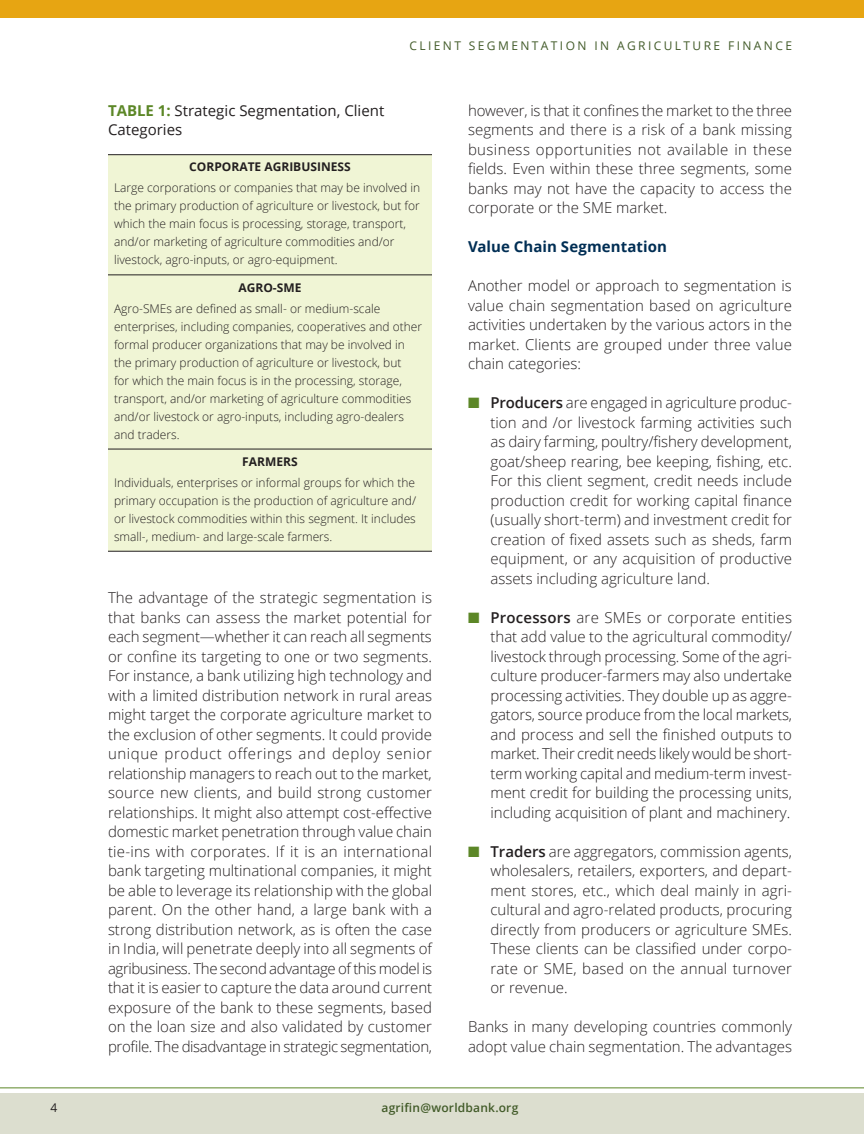
<style>
.page{position:relative;width:864px;height:1134px;background:#fff}
.page>*{position:absolute;margin:0;border:0;box-sizing:border-box;transform-origin:0 0}
.body{font:300 15px/19.5px "Open Sans";color:#231f20;text-align:justify}
.t1{font:15px/19.5px "Open Sans";color:#231f20}
.subhead{font:700 15px "Open Sans";letter-spacing:.005em;color:#002e54}
.table_body{font:300 12px/18px "Open Sans";color:#231f20}
.t2{font:12px "Open Sans";letter-spacing:.2em;color:#425b29}
.table_heading{font:700 12px "Open Sans";color:#231f20}
.t3{font:600 12px "Open Sans";letter-spacing:.015em;color:#425b29}
.t4{font:12px "Open Sans";color:#231f20}
.s1{font-weight:700;color:#5c8727}
.s2{color:#5c8727}
.s3{font-weight:600}
</style>
<div class="page">
<div style="left:0;top:1094px;width:864px;height:40px;background:#dcdecf"></div>
<hr style="left:0;top:1088px;width:864px;height:1px;background:#5c8727">
<div style="left:0;top:0;width:864px;height:18px;background:#e7a512"></div>
<div style="left:108px;top:155px;width:324px;height:396px;background:#f0f5d5"></div>
<hr style="left:108px;top:275px;width:324px;height:1px;background:#231f20">
<hr style="left:108px;top:449px;width:324px;height:1px;background:#231f20">
<hr style="left:108px;top:154px;width:324px;height:1px;background:#231f20">
<hr style="left:108px;top:551px;width:324px;height:1px;background:#231f20">
<p class="t2" style="left:410px;top:37px;width:384px">CLIENT SEGMENTATION IN AGRICULTURE FINANCE</p>
<p class="t1" style="left:108px;top:100px;width:278px"><span class="s1">TABLE 1:</span> Strategic Segmentation, Client<br>Categories</p>
<p class="table_heading" style="left:189px;top:159px;width:163px">CORPORATE AGRIBUSINESS</p>
<p class="table_body" style="left:114px;top:179px;width:308px">Large corporations or companies that may be involved in the primary production of agriculture or livestock, but for which the main focus is processing, storage, transport, and/or marketing of agriculture commodities and/or livestock, agro-inputs, or agro-equipment.</p>
<p class="table_heading" style="left:239px;top:279px;width:64px">AGRO-SME</p>
<p class="table_body" style="left:114px;top:299px;width:310px">Agro-SMEs are defined as small- or medium-scale enterprises, including companies, cooperatives and other formal producer organizations that may be involved in the primary production of agriculture or livestock, but<br>for which the main focus is in the processing, storage, transport, and/or marketing of agriculture commodities and/or livestock or agro-inputs, including agro-dealers and traders.</p>
<p class="table_heading" style="left:242px;top:453px;width:57px">FARMERS</p>
<p class="table_body" style="left:114px;top:473px;width:304px;text-align:justify">Individuals, enterprises or informal groups for which the primary occupation is the production of agriculture and/ or livestock commodities within this segment. It includes small-, medium- and large-scale farmers.</p>
<p class="body" style="left:108px;top:587px;width:326px">The advantage of the strategic segmentation is that banks can assess the market potential for each segment—whether it can reach all segments or confine its targeting to one or two segments.<br>For instance, a bank utilizing high technology and with a limited distribution network in rural areas might target the corporate agriculture market to the exclusion of other segments. It could provide unique product offerings and deploy senior relationship managers to reach out to the market, source new clients, and build strong customer relationships. It might also attempt cost-effective domestic market penetration through value chain tie-ins with corporates. If it is an international bank targeting multinational companies, it might be able to leverage its relationship with the global parent. On the other hand, a large bank with a strong distribution network, as is often the case in India, will penetrate deeply into all segments of agribusiness. The second advantage of this model is that it is easier to capture the data around current exposure of the bank to these segments, based on the loan size and also validated by customer profile. The disadvantage in strategic segmentation,</p>
<p class="body" style="left:468px;top:100px;width:326px">however, is that it confines the market to the three segments and there is a risk of a bank missing business opportunities not available in these fields. Even within these three segments, some banks may not have the capacity to access the corporate or the SME market.</p>
<p class="subhead" style="left:468px;top:236px;width:200px">Value Chain Segmentation</p>
<p class="body" style="left:468px;top:275px;width:326px">Another model or approach to segmentation is value chain segmentation based on agriculture activities undertaken by the various actors in the market. Clients are grouped under three value chain categories:</p>
<p class="body" style="left:490px;top:392px;width:303px;text-indent:-22px"><span class="s2">■</span> <span class="s3">Producers</span> are engaged in agriculture produc&shy;tion and /or livestock farming activities such as dairy farming, poultry/fishery development, goat/sheep rearing, bee keeping, fishing, etc.<br>For this client segment, credit needs include production credit for working capital finance (usually short-term) and investment credit for creation of fixed assets such as sheds, farm equipment, or any acquisition of productive assets including agriculture land.</p>
<p class="body" style="left:490px;top:607px;width:303px;text-indent:-22px"><span class="s2">■</span> <span class="s3">Processors</span> are SMEs or corporate entities that add value to the agricultural commodity/ livestock through processing. Some of the agri&shy;culture producer-farmers may also undertake processing activities. They double up as aggre&shy;gators, source produce from the local markets, and process and sell the finished outputs to market. Their credit needs likely would be short&shy;term working capital and medium-term invest&shy;ment credit for building the processing units, including acquisition of plant and machinery.</p>
<p class="body" style="left:490px;top:841px;width:303px;text-indent:-22px"><span class="s2">■</span> <span class="s3">Traders</span> are aggregators, commission agents, wholesalers, retailers, exporters, and depart&shy;ment stores, etc., which deal mainly in agri&shy;cultural and agro-related products, procuring directly from producers or agriculture SMEs.<br>These clients can be classified under corpo&shy;rate or SME, based on the annual turnover or revenue.</p>
<p class="body" style="left:468px;top:1016px;width:326px">Banks in many developing countries commonly adopt value chain segmentation. The advantages</p>
<p class="t4" style="left:51px;top:1099px;width:8px">4</p>
<p class="t3" style="left:382px;top:1099px;width:138px">agrifin@worldbank.org</p>
</div>
